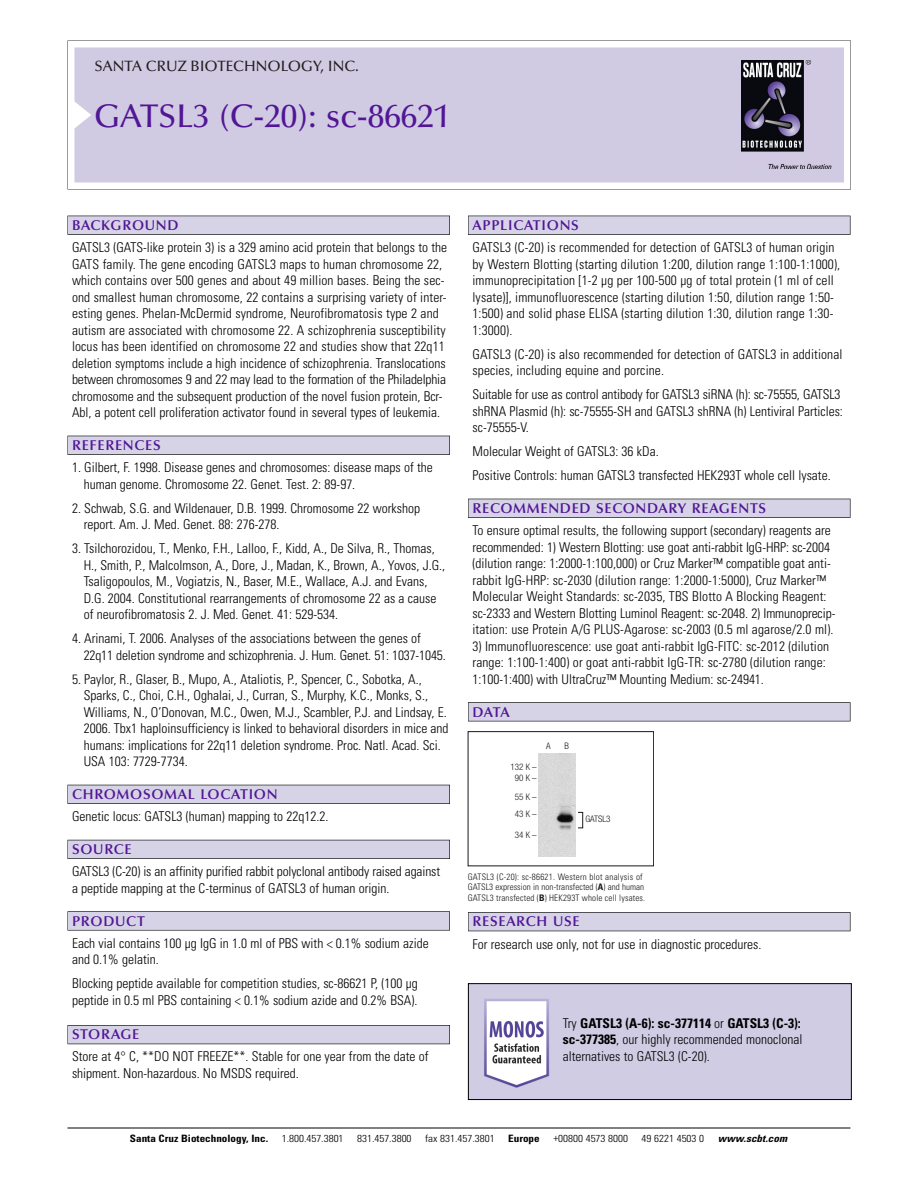
<style>
.page{position:relative;width:918px;height:1188px;background:#fff}
.page>*{position:absolute;margin:0;border:0;box-sizing:border-box;transform-origin:0 0}
.t1{font:500 33px "Optima";color:#511695}
.t2{font:500 15px "Optima";color:#231f20}
.t3{font:600 14.25px "Optima";letter-spacing:.05em;color:#511695}
.t4{font:300 condensed 13.5px/16.5px "Univers";color:#000}
.t5{font:300 condensed 10.2px "Univers";color:#000;scale:1.1 1}
.t6{font:700 condensed 10.2px "Univers";color:#000;scale:1.1 1}
.t7{font:italic 700 condensed 10.2px "Univers";letter-spacing:.005em;color:#000;scale:1.1 1}
.t8{font:9px/10.5px "Univers Condensed Light+IFQYZC";letter-spacing:.015em;color:#191919}
.t9{font:9px/10.5px "Helvetica Neue Light Cond+LGUWRN";color:#191919;text-align:center}
.s1{font-family:"Univers Condensed Bold+BWWPTQ"}
.s2{font-weight:700}
</style>
<div class="page">
<svg style="left:68px;top:40px;width:783px;height:149px"></svg>
<div style="left:74px;top:47px;width:770px;height:135px;background:#d1cae3"></div>
<img style="left:741px;top:60px;width:90px;height:108px">
<div style="left:68px;top:216px;width:382px;height:19px;background:#525155"></div>
<div style="left:68px;top:216px;width:381px;height:18px;background:#d7d3e7"></div>
<div style="left:68px;top:436px;width:382px;height:19px;background:#515055"></div>
<div style="left:68px;top:436px;width:381px;height:18px;background:#d7d3e7"></div>
<div style="left:68px;top:785px;width:382px;height:19px;background:#525158"></div>
<div style="left:68px;top:785px;width:381px;height:18px;background:#d7d3e7"></div>
<div style="left:68px;top:840px;width:382px;height:19px;background:#54535a"></div>
<div style="left:68px;top:840px;width:381px;height:18px;background:#d7d3e7"></div>
<svg style="left:68px;top:911px;width:382px;height:20px"></svg>
<div style="left:68px;top:912px;width:381px;height:18px;background:#d7d3e7"></div>
<div style="left:68px;top:1025px;width:382px;height:19px;background:#535259"></div>
<div style="left:68px;top:1026px;width:381px;height:18px;background:#d7d3e7"></div>
<div style="left:468px;top:216px;width:382px;height:19px;background:#525155"></div>
<div style="left:468px;top:216px;width:382px;height:18px;background:#d7d3e7"></div>
<div style="left:468px;top:499px;width:382px;height:19px;background:#515055"></div>
<div style="left:468px;top:499px;width:382px;height:18px;background:#d7d3e7"></div>
<div style="left:468px;top:702px;width:382px;height:19px;background:#545357"></div>
<div style="left:468px;top:703px;width:382px;height:18px;background:#d7d3e7"></div>
<div style="left:468px;top:912px;width:382px;height:19px;background:#525158"></div>
<div style="left:468px;top:913px;width:382px;height:18px;background:#d7d3e7"></div>
<hr style="left:68px;top:1128px;width:782px;height:1px;background:#000">
<div style="left:468px;top:731px;width:186px;height:135px;border:1px solid #191919"></div>
<img style="left:539px;top:753px;width:36px;height:103px">
<div style="left:578px;top:812px;width:5px;height:16px;border:1px solid #191919"></div>
<img style="left:470px;top:985px;width:380px;height:113px">
<div style="left:468px;top:983px;width:384px;height:117px;border:1px solid #000"></div>
<p class="t2" style="left:94px;top:61px;width:266px">SANTA CRUZ BIOTECHNOLOGY, INC.</p>
<h1 class="t1" style="left:94px;top:103px;width:357px">GATSL3 (C-20): sc-86621</h1>
<p class="t3" style="left:72px;top:219px;width:108px">BACKGROUND</p>
<p class="t4" style="left:72px;top:240px;width:377px">GATSL3 (GATS-like protein 3) is a 329 amino acid protein that belongs to the GATS family. The gene encoding GATSL3 maps to human chromosome 22, which contains over 500 genes and about 49 million bases. Being the sec&shy;ond smallest human chromosome, 22 contains a surprising variety of inter&shy;esting genes. Phelan-McDermid syndrome, Neurofibromatosis type 2 and autism are associated with chromosome 22. A schizophrenia susceptibility locus has been identified on chromosome 22 and studies show that 22q11 deletion symptoms include a high incidence of schizophrenia. Translocations between chromosomes 9 and 22 may lead to the formation of the Philadelphia chromosome and the subsequent production of the novel fusion protein, Bcr-Abl, a potent cell proliferation activator found in several types of leukemia.</p>
<p class="t3" style="left:72px;top:440px;width:90px">REFERENCES</p>
<p class="t4" style="left:84px;top:460px;width:351px;text-indent:-12px">1. Gilbert, F. 1998. Disease genes and chromosomes: disease maps of the human genome. Chromosome 22. Genet. Test. 2: 89-97.</p>
<p class="t4" style="left:84px;top:501px;width:338px;text-indent:-12px">2. Schwab, S.G. and Wildenauer, D.B. 1999. Chromosome 22 workshop report. Am. J. Med. Genet. 88: 276-278.</p>
<p class="t4" style="left:84px;top:541px;width:363px;text-indent:-12px">3. Tsilchorozidou, T., Menko, F.H., Lalloo, F., Kidd, A., De Silva, R., Thomas, H., Smith, P., Malcolmson, A., Dore, J., Madan, K., Brown, A., Yovos, J.G., Tsaligopoulos, M., Vogiatzis, N., Baser, M.E., Wallace, A.J. and Evans, D.G. 2004. Constitutional rearrangements of chromosome 22 as a cause of neurofibromatosis 2. J. Med. Genet. 41: 529-534.</p>
<p class="t4" style="left:84px;top:631px;width:364px;text-indent:-12px">4. Arinami, T. 2006. Analyses of the associations between the genes of<br>22q11 deletion syndrome and schizophrenia. J. Hum. Genet. 51: 1037-1045.</p>
<p class="t4" style="left:84px;top:672px;width:366px;text-indent:-12px">5. Paylor, R., Glaser, B., Mupo, A., Ataliotis, P., Spencer, C., Sobotka, A., Sparks, C., Choi, C.H., Oghalai, J., Curran, S., Murphy, K.C., Monks, S., Williams, N., O’Donovan, M.C., Owen, M.J., Scambler, P.J. and Lindsay, E.<br>2006. Tbx1 haploinsufficiency is linked to behavioral disorders in mice and humans: implications for 22q11 deletion syndrome. Proc. Natl. Acad. Sci.<br>USA 103: 7729-7734.</p>
<p class="t3" style="left:72px;top:789px;width:207px">CHROMOSOMAL LOCATION</p>
<p class="t4" style="left:72px;top:809px;width:258px">Genetic locus: GATSL3 (human) mapping to 22q12.2.</p>
<p class="t3" style="left:72px;top:844px;width:61px">SOURCE</p>
<p class="t4" style="left:72px;top:864px;width:370px">GATSL3 (C-20) is an affinity purified rabbit polyclonal antibody raised against a peptide mapping at the C-terminus of GATSL3 of human origin.</p>
<p class="t3" style="left:72px;top:915px;width:74px">PRODUCT</p>
<p class="t4" style="left:72px;top:936px;width:358px">Each vial contains 100 µg IgG in 1.0 ml of PBS with &lt; 0.1% sodium azide and 0.1% gelatin.</p>
<p class="t4" style="left:72px;top:976px;width:347px">Blocking peptide available for competition studies, sc-86621 P, (100 µg peptide in 0.5 ml PBS containing &lt; 0.1% sodium azide and 0.2% BSA).</p>
<p class="t3" style="left:72px;top:1029px;width:69px">STORAGE</p>
<p class="t4" style="left:72px;top:1050px;width:358px">Store at 4° C, **DO NOT FREEZE**. Stable for one year from the date of shipment. Non-hazardous. No MSDS required.</p>
<p class="t3" style="left:473px;top:219px;width:108px">APPLICATIONS</p>
<p class="t4" style="left:473px;top:240px;width:369px">GATSL3 (C-20) is recommended for detection of GATSL3 of human origin by Western Blotting (starting dilution 1:200, dilution range 1:100-1:1000), immunoprecipitation [1-2 µg per 100-500 µg of total protein (1 ml of cell lysate)], immunofluorescence (starting dilution 1:50, dilution range 1:50- 1:500) and solid phase ELISA (starting dilution 1:30, dilution range 1:30- 1:3000).</p>
<p class="t4" style="left:473px;top:347px;width:371px">GATSL3 (C-20) is also recommended for detection of GATSL3 in additional species, including equine and porcine.</p>
<p class="t4" style="left:473px;top:387px;width:372px">Suitable for use as control antibody for GATSL3 siRNA (h): sc-75555, GATSL3 shRNA Plasmid (h): sc-75555-SH and GATSL3 shRNA (h) Lentiviral Particles: sc-75555-V.</p>
<p class="t4" style="left:473px;top:440px;width:360px;line-height:24px">Molecular Weight of GATSL3: 36 kDa.<br>Positive Controls: human GATSL3 transfected HEK293T whole cell lysate.</p>
<p class="t3" style="left:473px;top:503px;width:295px">RECOMMENDED SECONDARY REAGENTS</p>
<p class="t4" style="left:473px;top:523px;width:364px">To ensure optimal results, the following support (secondary) reagents are recommended: 1) Western Blotting: use goat anti-rabbit IgG-HRP: sc-2004 (dilution range: 1:2000-1:100,000) or Cruz Marker™ compatible goat anti&shy;rabbit IgG-HRP: sc-2030 (dilution range: 1:2000-1:5000), Cruz Marker™ Molecular Weight Standards: sc-2035, TBS Blotto A Blocking Reagent: sc-2333 and Western Blotting Luminol Reagent: sc-2048. 2) Immunoprecip&shy;itation: use Protein A/G PLUS-Agarose: sc-2003 (0.5 ml agarose/2.0 ml).</p>
<p class="t4" style="left:473px;top:639px;width:358px">3) Immunofluorescence: use goat anti-rabbit IgG-FITC: sc-2012 (dilution range: 1:100-1:400) or goat anti-rabbit IgG-TR: sc-2780 (dilution range:<br>1:100-1:400) with UltraCruz™ Mounting Medium: sc-24941.</p>
<p class="t3" style="left:473px;top:706px;width:39px">DATA</p>
<p class="t9" style="left:511px;top:763px;width:28px">132 K –<br>90K–</p>
<p class="t9" style="left:515px;top:790px;width:23px;line-height:16.5px;text-align:left">55K–<br>43K–</p>
<p class="t9" style="left:515px;top:830px;width:23px">34K–</p>
<p class="t9" style="left:546px;top:741px;width:6px">A</p>
<p class="t9" style="left:565px;top:741px;width:6px">B</p>
<p class="t9" style="left:585px;top:815px;width:27px">GATSL3</p>
<p class="t8" style="left:468px;top:872px;width:179px">GATSL3 (C-20): sc-86621. Western blot analysis of<br>GATSL3 expression in non-transfected (<span class="s1">A</span>) and human<br>GATSL3 transfected (<span class="s1">B</span>) HEK293T whole cell lysates.</p>
<p class="t3" style="left:473px;top:916px;width:109px">RESEARCH USE</p>
<p class="t4" style="left:473px;top:937px;width:290px">For research use only, not for use in diagnostic procedures.</p>
<p class="t4" style="left:563px;top:1016px;width:241px;text-align:justify">Try <span class="s2">GATSL3 (A-6): sc-377114</span> or <span class="s2">GATSL3 (C-3): sc-377385</span>, our highly recommended monoclonal alternatives to GATSL3 (C-20).</p>
<p class="t6" style="left:130px;top:1135px;width:127px">Santa Cruz Biotechnology, Inc.</p>
<p class="t5" style="left:282px;top:1135px;width:58px">1.800.457.3801</p>
<p class="t5" style="left:357px;top:1135px;width:51px">831.457.3800</p>
<p class="t5" style="left:425px;top:1135px;width:65px">fax 831.457.3801</p>
<p class="t6" style="left:508px;top:1135px;width:30px">Europe</p>
<p class="t5" style="left:553px;top:1135px;width:69px">+00800 4573 8000</p>
<p class="t5" style="left:642px;top:1135px;width:58px">49 6221 4503 0</p>
<p class="t7" style="left:718px;top:1135px;width:64px">www.scbt.com</p>
</div>
